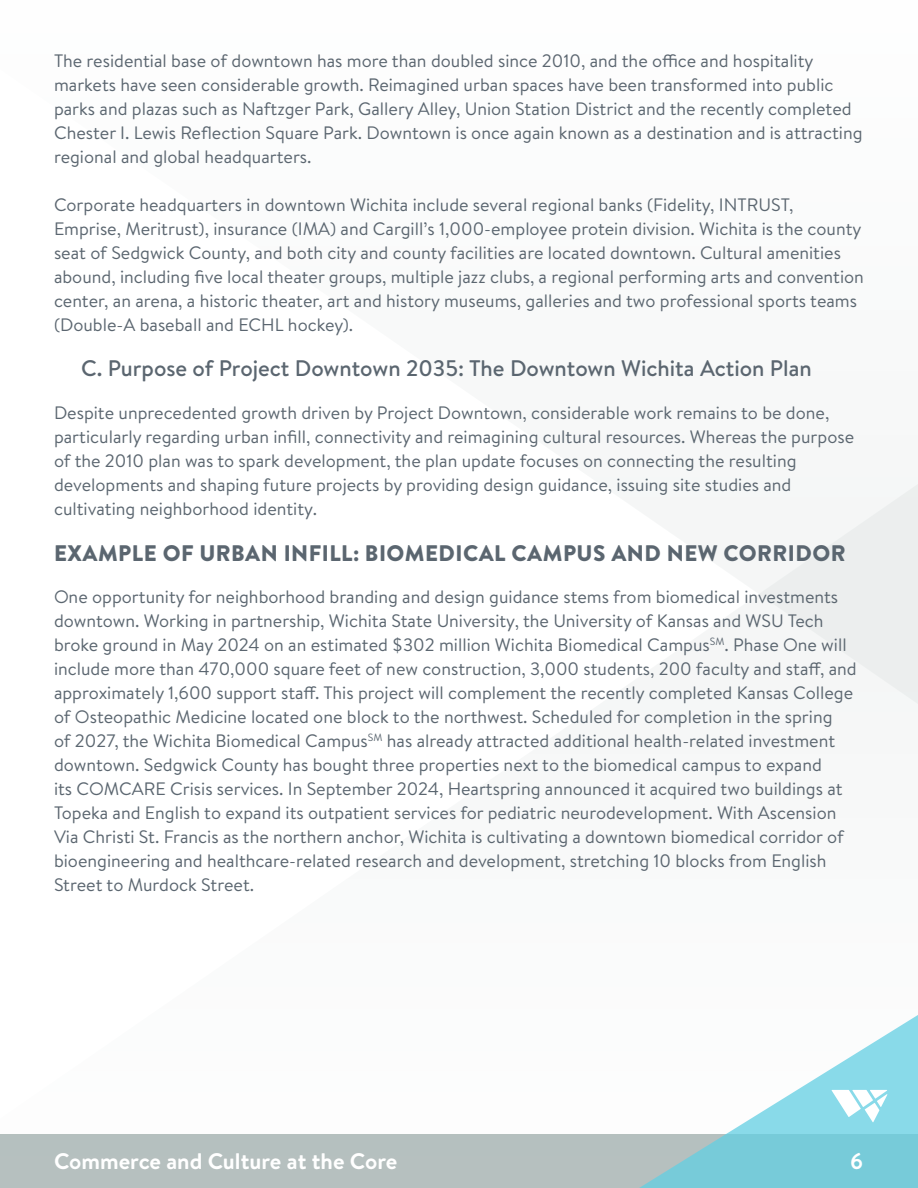
<style>
.page{position:relative;width:918px;height:1188px;background:#fff}
.page>*{position:absolute;margin:0;border:0;box-sizing:border-box;transform-origin:0 0}
.t1{font:500 22.5px "Brandon Text";color:#5b6670}
.t2{font:900 22.5px "Brandon Text";letter-spacing:.02em;color:#5b6670}
.t3{font:700 22.5px "Brandon Text";color:#fff}
.t4{font:18px/24px "Brandon Text";color:#5b6670}
</style>
<div class="page">
<div style="left:759px;top:484px;width:159px;height:220px;background:#f0f1f1"></div>
<div style="left:0;top:1134px;width:918px;height:54px;background:#b6c0bf"></div>
<svg style="left:639px;top:1015px;width:279px;height:173px"></svg>
<svg style="left:832px;top:1090px;width:55px;height:32px"></svg>
<p class="t4" style="left:54px;top:48px;width:810px">The residential base of downtown has more than doubled since 2010, and the office and hospitality markets have seen considerable growth. Reimagined urban spaces have been transformed into public parks and plazas such as Naftzger Park, Gallery Alley, Union Station District and the recently completed Chester I. Lewis Reflection Square Park. Downtown is once again known as a destination and is attracting regional and global headquarters.</p>
<p class="t4" style="left:54px;top:192px;width:812px">Corporate headquarters in downtown Wichita include several regional banks (Fidelity, INTRUST, Emprise, Meritrust), insurance (IMA) and Cargill’s 1,000-employee protein division. Wichita is the county seat of Sedgwick County, and both city and county facilities are located downtown. Cultural amenities abound, including five local theater groups, multiple jazz clubs, a regional performing arts and convention center, an arena, a historic theater, art and history museums, galleries and two professional sports teams (Double-A baseball and ECHL hockey).</p>
<p class="t1" style="left:81px;top:353px;width:732px">C. Purpose of Project Downtown 2035: The Downtown Wichita Action Plan</p>
<p class="t4" style="left:54px;top:400px;width:802px">Despite unprecedented growth driven by Project Downtown, considerable work remains to be done, particularly regarding urban infill, connectivity and reimagining cultural resources. Whereas the purpose of the 2010 plan was to spark development, the plan update focuses on connecting the resulting developments and shaping future projects by providing design guidance, issuing site studies and cultivating neighborhood identity.</p>
<p class="t2" style="left:54px;top:537px;width:793px">EXAMPLE OF URBAN INFILL: BIOMEDICAL CAMPUS AND NEW CORRIDOR</p>
<p class="t4" style="left:54px;top:584px;width:804px">One opportunity for neighborhood branding and design guidance stems from biomedical investments downtown. Working in partnership, Wichita State University, the University of Kansas and WSU Tech broke ground in May 2024 on an estimated $302 million Wichita Biomedical Campus<sup>SM</sup>. Phase One will include more than 470,000 square feet of new construction, 3,000 students, 200 faculty and staff, and approximately 1,600 support staff. This project will complement the recently completed Kansas College of Osteopathic Medicine located one block to the northwest. Scheduled for completion in the spring<br>of 2027, the Wichita Biomedical Campus<sup>SM</sup> has already attracted additional health-related investment downtown. Sedgwick County has bought three properties next to the biomedical campus to expand<br>its COMCARE Crisis services. In September 2024, Heartspring announced it acquired two buildings at Topeka and English to expand its outpatient services for pediatric neurodevelopment. With Ascension Via Christi St. Francis as the northern anchor, Wichita is cultivating a downtown biomedical corridor of bioengineering and healthcare-related research and development, stretching 10 blocks from English Street to Murdock Street.</p>
<p class="t3" style="left:54px;top:1145px;width:345px">Commerce and Culture at the Core</p>
<p class="t3" style="left:850px;top:1145px;width:15px">6</p>
</div>
